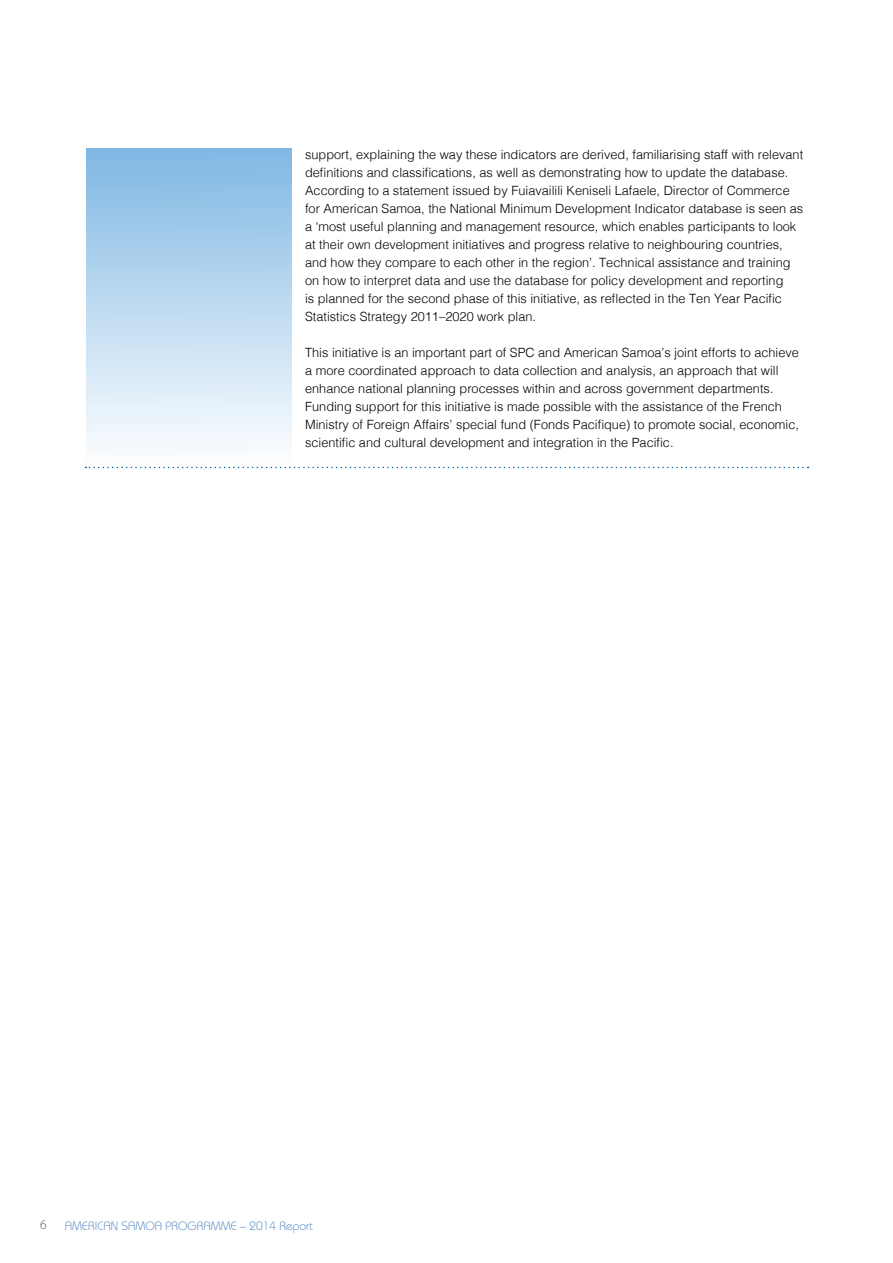
<style>
.page{position:relative;width:893px;height:1263px;background:#fff}
.page>*{position:absolute;margin:0;border:0;box-sizing:border-box;transform-origin:0 0}
.t1{font:300 13.5px "Myriad Pro";color:#58595b}
.t2{font:300 12.75px/18px "Helvetica";color:#000}
.t3{font:300 12px "Bauhaus";color:#3472b9}
</style>
<div class="page">
<div style="left:86px;top:148px;width:206px;height:319px;background:linear-gradient(to bottom,#80b8e4,#fefefe)"></div>
<svg style="left:85px;top:467px;width:723px;height:1px"></svg>
<p class="t2" style="left:305px;top:145px;width:500px">support, explaining the way these indicators are derived, familiarising staff with relevant definitions and classifications, as well as demonstrating how to update the database.<br>According to a statement issued by Fuiavailili Keniseli Lafaele, Director of Commerce for American Samoa, the National Minimum Development Indicator database is seen as a ‘most useful planning and management resource, which enables participants to look at their own development initiatives and progress relative to neighbouring countries, and how they compare to each other in the region’. Technical assistance and training on how to interpret data and use the database for policy development and reporting<br>is planned for the second phase of this initiative, as reflected in the Ten Year Pacific Statistics Strategy 2011–2020 work plan.</p>
<p class="t2" style="left:305px;top:343px;width:495px">This initiative is an important part of SPC and American Samoa’s joint efforts to achieve a more coordinated approach to data collection and analysis, an approach that will enhance national planning processes within and across government departments.<br>Funding support for this initiative is made possible with the assistance of the French Ministry of Foreign Affairs’ special fund (Fonds Pacifique) to promote social, economic, scientific and cultural development and integration in the Pacific.</p>
<p class="t1" style="left:40px;top:1216px;width:8px">6</p>
<p class="t3" style="left:65px;top:1218px;width:250px">AMERICAN SAMOA PROGRAMME – 2014 Report</p>
</div>
